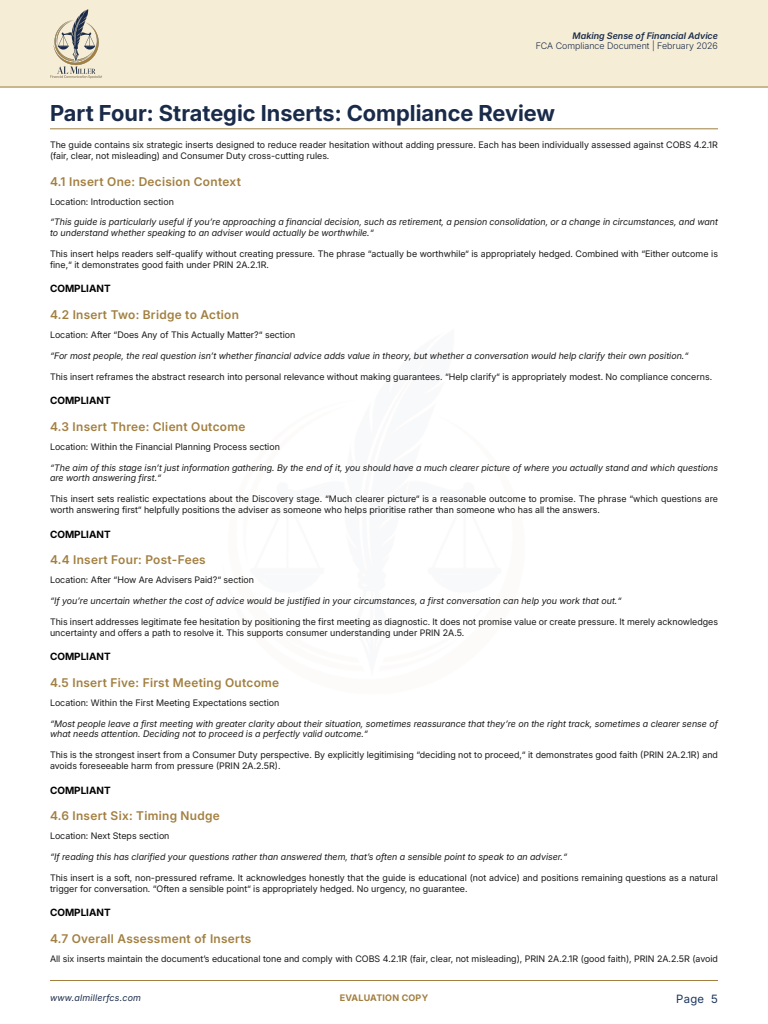
<style>
.page{position:relative;width:768px;height:1024px;background:#fff}
.page>*{position:absolute;margin:0;border:0;box-sizing:border-box;transform-origin:0 0}
.Section_Heading{font:700 22px "Inter 18 pt";color:#1a2b4a}
.Subheading{font:600 12px "Inter 18 pt";letter-spacing:.025em;color:#a27f40}
.t1{font:11.45px "Inter 18 pt";color:#1b365d}
.Body_-_Text_Bold{font:700 10px "Inter 18 pt";color:#000}
.Body_Text{font:9px/10.8px "Inter 18 pt";color:#1a1a1a}
.Body_Text-2{font:italic 9px/10.8px "Inter 18 pt";color:#1a1a1a}
.t2{font:300 9px "Inter 18 pt";color:#1a2b4a}
.t3{font:italic 600 9px "Inter 18 pt";color:#1a2b4a}
.t4{font:italic 9px "Inter 18 pt";letter-spacing:.025em;color:#1a2b4a}
.t5{font:700 9px "Inter 18 pt";letter-spacing:.025em;color:#a27f40}
</style>
<div class="page">
<hr style="left:50px;top:128px;width:668px;height:1px;background:#a27f40">
<div style="left:0;top:0;width:768px;height:88px;background:#f5edd6"></div>
<img style="left:50px;top:9px;width:52px;height:69px">
<hr style="left:50px;top:980px;width:668px;height:1px;background:#a27f40">
<hr style="left:0;top:86px;width:768px;height:2px;background:#a27f40">
<p class="t3" style="left:573px;top:29px;width:147px">Making Sense of Financial Advice</p>
<p class="t2" style="left:536px;top:39px;width:184px">FCA Compliance Document | February 2026</p>
<p class="Section_Heading" style="left:50px;top:97px;width:507px">Part Four: Strategic Inserts: Compliance Review</p>
<p class="Body_Text" style="left:50px;top:139px;width:669px">The guide contains six strategic inserts designed to reduce reader hesitation without adding pressure. Each has been individually assessed against COBS 4.2.1R (fair, clear, not misleading) and Consumer Duty cross-cutting rules.</p>
<p class="Subheading" style="left:50px;top:172px;width:192px">4.1 Insert One: Decision Context</p>
<p class="Body_Text" style="left:50px;top:196px;width:125px">Location: Introduction section</p>
<p class="Body_Text-2" style="left:50px;top:216px;width:670px">“This guide is particularly useful if you’re approaching a financial decision, such as retirement, a pension consolidation, or a change in circumstances, and want to understand whether speaking to an adviser would actually be worthwhile.“</p>
<p class="Body_Text" style="left:50px;top:248px;width:669px">This insert helps readers self-qualify without creating pressure. The phrase “actually be worthwhile“ is appropriately hedged. Combined with “Either outcome is fine,“ it demonstrates good faith under PRIN 2A.2.1R.</p>
<p class="Body_-_Text_Bold" style="left:50px;top:281px;width:62px">COMPLIANT</p>
<p class="Subheading" style="left:50px;top:306px;width:191px">4.2 Insert Two: Bridge to Action</p>
<p class="Body_Text" style="left:50px;top:329px;width:247px">Location: After “Does Any of This Actually Matter?“ section</p>
<p class="Body_Text-2" style="left:50px;top:350px;width:640px">“For most people, the real question isn’t whether financial advice adds value in theory, but whether a conversation would help clarify their own position.“</p>
<p class="Body_Text" style="left:50px;top:371px;width:664px">This insert reframes the abstract research into personal relevance without making guarantees. “Help clarify“ is appropriately modest. No compliance concerns.</p>
<p class="Body_-_Text_Bold" style="left:50px;top:393px;width:62px">COMPLIANT</p>
<p class="Subheading" style="left:50px;top:418px;width:197px">4.3 Insert Three: Client Outcome</p>
<p class="Body_Text" style="left:50px;top:441px;width:231px">Location: Within the Financial Planning Process section</p>
<p class="Body_Text-2" style="left:50px;top:462px;width:670px">“The aim of this stage isn’t just information gathering. By the end of it, you should have a much clearer picture of where you actually stand and which questions are worth answering first.“</p>
<p class="Body_Text" style="left:50px;top:493px;width:670px">This insert sets realistic expectations about the Discovery stage. “Much clearer picture“ is a reasonable outcome to promise. The phrase “which questions are worth answering first“ helpfully positions the adviser as someone who helps prioritise rather than someone who has all the answers.</p>
<p class="Body_-_Text_Bold" style="left:50px;top:526px;width:62px">COMPLIANT</p>
<p class="Subheading" style="left:50px;top:551px;width:157px">4.4 Insert Four: Post-Fees</p>
<p class="Body_Text" style="left:50px;top:574px;width:205px">Location: After “How Are Advisers Paid?“ section</p>
<p class="Body_Text-2" style="left:50px;top:595px;width:573px">“If you’re uncertain whether the cost of advice would be justified in your circumstances, a first conversation can help you work that out.“</p>
<p class="Body_Text" style="left:50px;top:616px;width:670px">This insert addresses legitimate fee hesitation by positioning the first meeting as diagnostic. It does not promise value or create pressure. It merely acknowledges uncertainty and offers a path to resolve it. This supports consumer understanding under PRIN 2A.5.</p>
<p class="Body_-_Text_Bold" style="left:50px;top:649px;width:62px">COMPLIANT</p>
<p class="Subheading" style="left:50px;top:674px;width:231px">4.5 Insert Five: First Meeting Outcome</p>
<p class="Body_Text" style="left:50px;top:697px;width:231px">Location: Within the First Meeting Expectations section</p>
<p class="Body_Text-2" style="left:50px;top:718px;width:669px">“Most people leave a first meeting with greater clarity about their situation, sometimes reassurance that they’re on the right track, sometimes a clearer sense of what needs attention. Deciding not to proceed is a perfectly valid outcome.“</p>
<p class="Body_Text" style="left:50px;top:749px;width:669px">This is the strongest insert from a Consumer Duty perspective. By explicitly legitimising “deciding not to proceed,“ it demonstrates good faith (PRIN 2A.2.1R) and avoids foreseeable harm from pressure (PRIN 2A.2.5R).</p>
<p class="Body_-_Text_Bold" style="left:50px;top:782px;width:62px">COMPLIANT</p>
<p class="Subheading" style="left:50px;top:807px;width:171px">4.6 Insert Six: Timing Nudge</p>
<p class="Body_Text" style="left:50px;top:830px;width:121px">Location: Next Steps section</p>
<p class="Body_Text-2" style="left:50px;top:851px;width:519px">“If reading this has clarified your questions rather than answered them, that’s often a sensible point to speak to an adviser.“</p>
<p class="Body_Text" style="left:50px;top:872px;width:669px">This insert is a soft, non-pressured reframe. It acknowledges honestly that the guide is educational (not advice) and positions remaining questions as a natural trigger for conversation. “Often a sensible point“ is appropriately hedged. No urgency, no guarantee.</p>
<p class="Body_-_Text_Bold" style="left:50px;top:905px;width:62px">COMPLIANT</p>
<p class="Subheading" style="left:50px;top:930px;width:203px">4.7 Overall Assessment of Inserts</p>
<p class="Body_Text" style="left:50px;top:953px;width:669px">All six inserts maintain the document’s educational tone and comply with COBS 4.2.1R (fair, clear, not misleading), PRIN 2A.2.1R (good faith), PRIN 2A.2.5R (avoid</p>
<p class="t4" style="left:50px;top:991px;width:93px">www.almillerfcs.com</p>
<p class="t5" style="left:340px;top:991px;width:90px">EVALUATION COPY</p>
<p class="t1" style="left:676px;top:990px;width:43px">Page 5</p>
</div>
